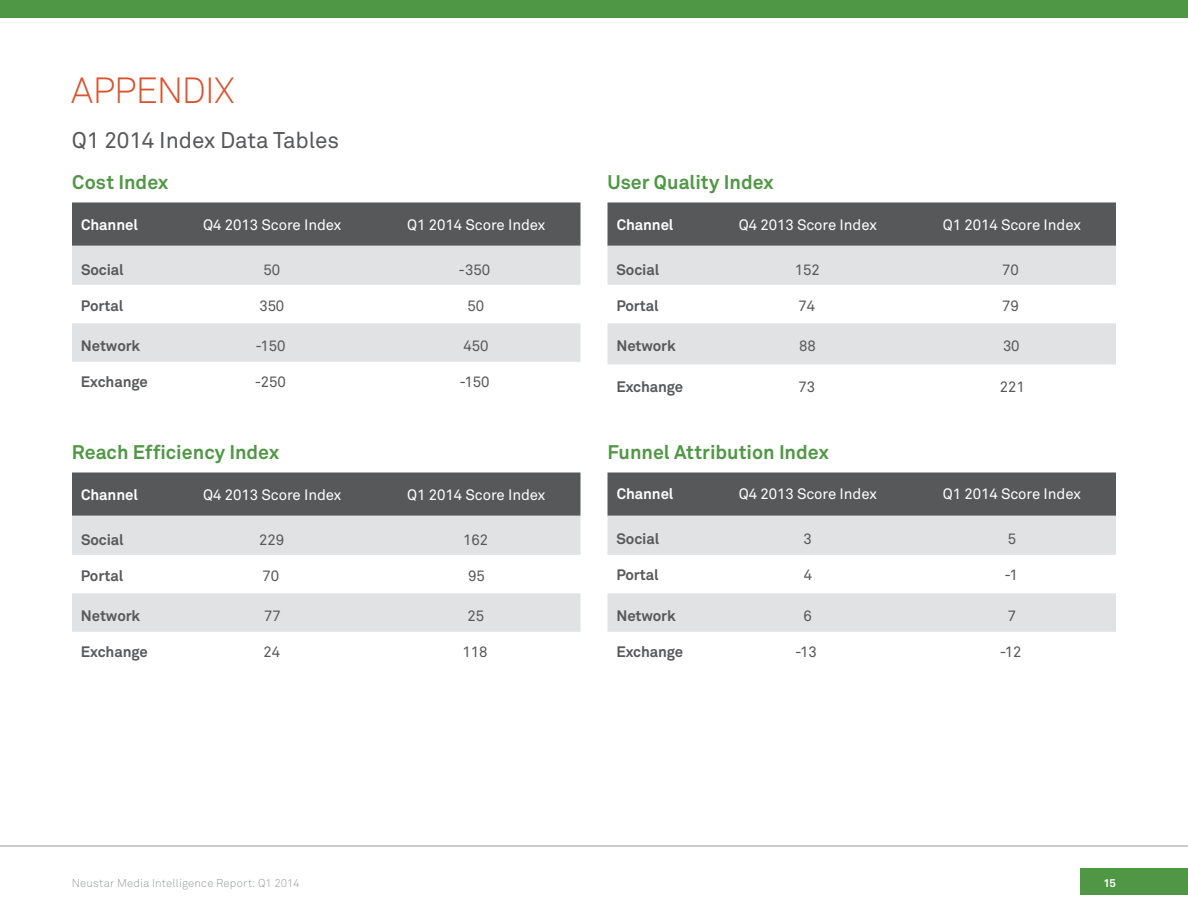
<style>
.page{position:relative;width:1188px;height:918px;background:#fff}
.page>*{position:absolute;margin:0;border:0;box-sizing:border-box;transform-origin:0 0}
.t1{font:300 36px "Akkurat";letter-spacing:-.02em;color:#db522c}
.t2{font:22.5px "Akkurat";letter-spacing:-.005em;color:#57585a}
.t3{font:700 19.5px "Akkurat";color:#509745}
.t4{font:15px "Akkurat";letter-spacing:-.005em;color:#fff}
.t5{font:700 15px "Akkurat";letter-spacing:-.005em;color:#57585a}
.t6{font:15px "Akkurat";letter-spacing:-.005em;color:#57585a}
.t7{font:700 15px "Akkurat";letter-spacing:-.005em;color:#fff}
.t8{font:300 11.25px "Akkurat";letter-spacing:.015em;color:#97999c}
.t9{font:700 11.25px "Akkurat";color:#fff}
</style>
<div class="page">
<div style="left:1080px;top:868px;width:108px;height:28px;background:#509745"></div>
<div style="left:0;top:0;width:1188px;height:18px;background:#509745"></div>
<hr style="left:0;top:846px;width:1188px;height:1px;background:#97999c">
<div style="left:72px;top:202px;width:508px;height:44px;background:#57585a"></div>
<svg style="left:72px;top:246px;width:508px;height:116px;fill:#e1e2e4"></svg>
<div style="left:72px;top:472px;width:508px;height:44px;background:#57585a"></div>
<svg style="left:72px;top:516px;width:508px;height:116px;fill:#e1e2e4"></svg>
<div style="left:608px;top:202px;width:508px;height:44px;background:#57585a"></div>
<svg style="left:608px;top:246px;width:508px;height:118px;fill:#e1e2e4"></svg>
<div style="left:608px;top:472px;width:508px;height:44px;background:#57585a"></div>
<svg style="left:608px;top:516px;width:508px;height:116px;fill:#e1e2e4"></svg>
<h1 class="t1" style="left:71px;top:70px;width:165px">APPENDIX</h1>
<h2 class="t2" style="left:72px;top:127px;width:269px">Q1 2014 Index Data Tables</h2>
<h3 class="t3" style="left:72px;top:170px;width:97px">Cost Index</h3>
<p class="t7" style="left:81px;top:215px;width:58px">Channel</p>
<p class="t4" style="left:203px;top:215px;width:140px">Q4 2013 Score Index</p>
<p class="t4" style="left:407px;top:215px;width:140px">Q1 2014 Score Index</p>
<p class="t5" style="left:81px;top:260px;width:44px">Social</p>
<p class="t6" style="left:264px;top:260px;width:18px">50</p>
<p class="t6" style="left:459px;top:260px;width:33px">-350</p>
<p class="t5" style="left:81px;top:296px;width:44px">Portal</p>
<p class="t6" style="left:259px;top:296px;width:27px">350</p>
<p class="t6" style="left:468px;top:296px;width:18px">50</p>
<p class="t5" style="left:81px;top:336px;width:61px">Network</p>
<p class="t6" style="left:255px;top:337px;width:32px">-150</p>
<p class="t6" style="left:463px;top:337px;width:27px">450</p>
<p class="t5" style="left:81px;top:372px;width:68px">Exchange</p>
<p class="t6" style="left:255px;top:373px;width:32px">-250</p>
<p class="t6" style="left:459px;top:373px;width:32px">-150</p>
<h3 class="t3" style="left:72px;top:440px;width:209px">Reach Efficiency Index</h3>
<p class="t7" style="left:81px;top:485px;width:58px">Channel</p>
<p class="t4" style="left:203px;top:485px;width:140px">Q4 2013 Score Index</p>
<p class="t4" style="left:407px;top:485px;width:140px">Q1 2014 Score Index</p>
<p class="t5" style="left:81px;top:530px;width:44px">Social</p>
<p class="t6" style="left:259px;top:530px;width:27px">229</p>
<p class="t6" style="left:463px;top:530px;width:27px">162</p>
<p class="t5" style="left:81px;top:566px;width:44px">Portal</p>
<p class="t6" style="left:263px;top:566px;width:18px">70</p>
<p class="t6" style="left:468px;top:566px;width:18px">95</p>
<p class="t5" style="left:81px;top:606px;width:61px">Network</p>
<p class="t6" style="left:264px;top:607px;width:18px">77</p>
<p class="t6" style="left:468px;top:607px;width:18px">25</p>
<p class="t5" style="left:81px;top:642px;width:68px">Exchange</p>
<p class="t6" style="left:264px;top:643px;width:18px">24</p>
<p class="t6" style="left:463px;top:643px;width:27px">118</p>
<h3 class="t3" style="left:607px;top:170px;width:168px">User Quality Index</h3>
<p class="t7" style="left:617px;top:215px;width:58px">Channel</p>
<p class="t4" style="left:739px;top:215px;width:140px">Q4 2013 Score Index</p>
<p class="t4" style="left:943px;top:215px;width:140px">Q1 2014 Score Index</p>
<p class="t5" style="left:617px;top:260px;width:44px">Social</p>
<p class="t6" style="left:795px;top:260px;width:27px">152</p>
<p class="t6" style="left:1002px;top:260px;width:18px">70</p>
<p class="t5" style="left:616px;top:296px;width:44px">Portal</p>
<p class="t6" style="left:799px;top:296px;width:18px">74</p>
<p class="t6" style="left:1002px;top:296px;width:18px">79</p>
<p class="t5" style="left:616px;top:336px;width:61px">Network</p>
<p class="t6" style="left:799px;top:337px;width:18px">88</p>
<p class="t6" style="left:1003px;top:337px;width:18px">30</p>
<p class="t5" style="left:616px;top:377px;width:68px">Exchange</p>
<p class="t6" style="left:798px;top:377px;width:18px">73</p>
<p class="t6" style="left:1000px;top:377px;width:27px">221</p>
<h3 class="t3" style="left:607px;top:440px;width:223px">Funnel Attribution Index</h3>
<p class="t7" style="left:617px;top:485px;width:58px">Channel</p>
<p class="t4" style="left:739px;top:485px;width:140px">Q4 2013 Score Index</p>
<p class="t4" style="left:943px;top:485px;width:140px">Q1 2014 Score Index</p>
<p class="t5" style="left:617px;top:530px;width:44px">Social</p>
<p class="t6" style="left:803px;top:530px;width:10px">3</p>
<p class="t6" style="left:1008px;top:530px;width:10px">5</p>
<p class="t5" style="left:616px;top:566px;width:44px">Portal</p>
<p class="t6" style="left:804px;top:566px;width:10px">4</p>
<p class="t6" style="left:1004px;top:566px;width:15px">-1</p>
<p class="t5" style="left:616px;top:606px;width:61px">Network</p>
<p class="t6" style="left:804px;top:607px;width:10px">6</p>
<p class="t6" style="left:1008px;top:607px;width:10px">7</p>
<p class="t5" style="left:616px;top:642px;width:68px">Exchange</p>
<p class="t6" style="left:795px;top:643px;width:23px">-13</p>
<p class="t6" style="left:1000px;top:643px;width:23px">-12</p>
<p class="t8" style="left:72px;top:876px;width:229px">Neustar Media Intelligence Report: Q1 2014</p>
<p class="t9" style="left:1104px;top:875px;width:14px">15</p>
</div>
